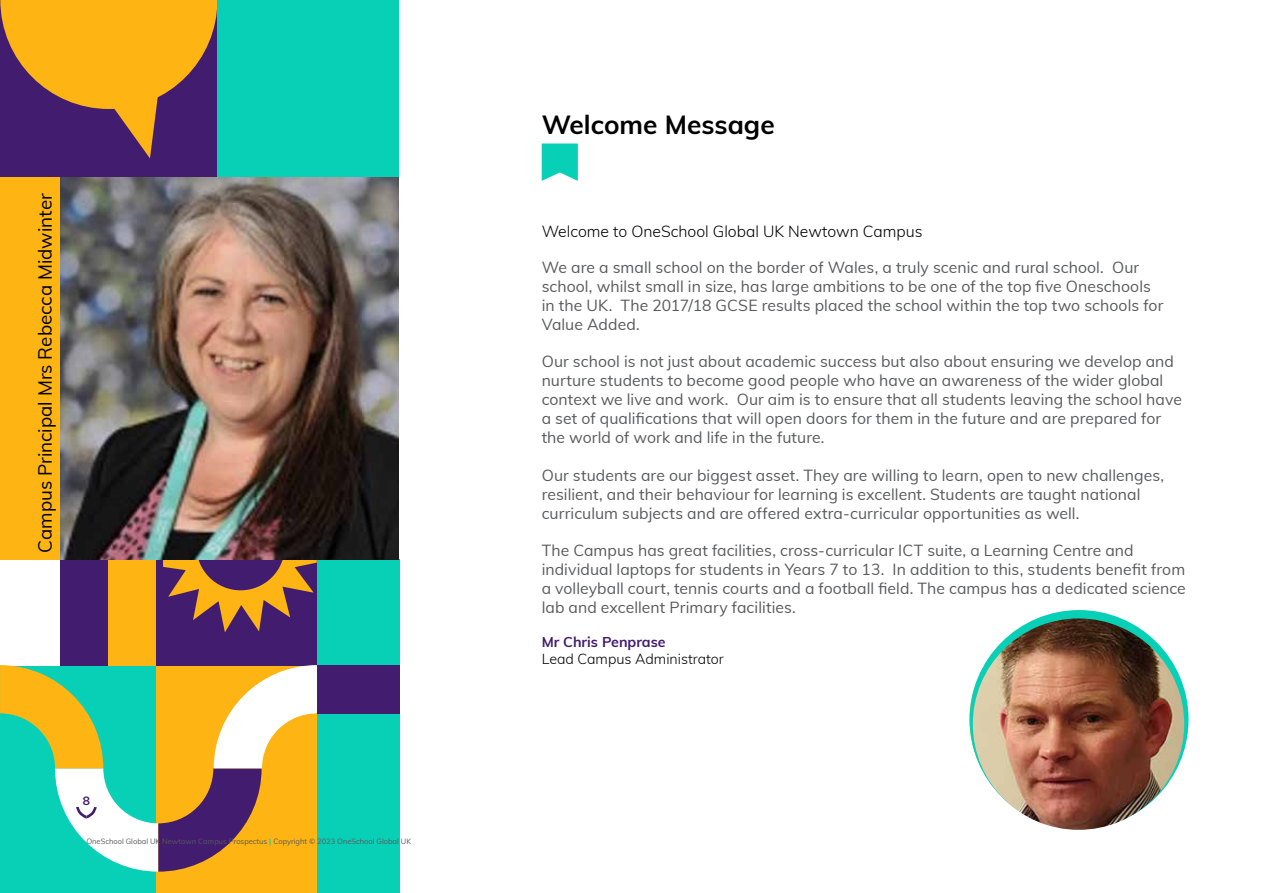
<style>
.page{position:relative;width:1263px;height:893px;background:#fff}
.page>*{position:absolute;margin:0;border:0;box-sizing:border-box;transform-origin:0 0}
.t1{font:700 26.25px "Muli";color:#000}
.t2{font:18.75px "Muli";color:#000}
.t3{font:15.75px/18.9px "Muli";letter-spacing:.005em;color:#58595b}
.t4{font:300 15.75px "Muli";color:#000}
.t5{font:300 14.25px "Muli";color:#000}
.t6{font:700 14.25px "Muli";color:#421c6e}
.t7{font:700 12px "Muli";color:#421c6e}
.t8{font:7.5px "Muli";color:#58595b}
.s1{font-weight:700;color:#08d0b6}
</style>
<div class="page">
<div style="left:0;top:0;width:217px;height:178px;background:#421c6e"></div>
<svg style="left:0;top:0;width:217px;height:158px"></svg>
<div style="left:217px;top:0;width:182px;height:178px;background:#08d0b6"></div>
<div style="left:0;top:178px;width:61px;height:383px;background:#feb413"></div>
<div style="left:155px;top:666px;width:162px;height:227px;background:#feb413"></div>
<div style="left:156px;top:559px;width:241px;height:107px;background:#421c6e"></div>
<div style="left:317px;top:559px;width:82px;height:334px;background:#08d0b6"></div>
<svg style="left:163px;top:560px;width:154px;height:72px"></svg>
<div style="left:0;top:666px;width:156px;height:227px;background:#08d0b6"></div>
<div style="left:0;top:560px;width:61px;height:105px;background:#fff"></div>
<div style="left:61px;top:560px;width:47px;height:106px;background:#421c6e"></div>
<div style="left:108px;top:559px;width:48px;height:107px;background:#feb413"></div>
<div style="left:317px;top:665px;width:82px;height:48px;background:#421c6e"></div>
<svg style="left:542px;top:144px;width:36px;height:37px"></svg>
<img style="left:61px;top:178px;width:338px;height:382px">
<svg style="left:969px;top:610px;width:219px;height:219px;background:#17d1b7"></svg>
<img style="left:973px;top:618px;width:211px;height:212px;border-radius:106px">
<svg style="left:0;top:665px;width:317px;height:207px"></svg>
<p class="t2" style="left:32px;top:553px;width:361px;rotate:-90deg">Campus Principal Mrs Rebecca Midwinter</p>
<p class="t7" style="left:83px;top:792px;width:9px">8</p>
<p class="t8" style="left:86px;top:836px;width:326px">OneSchool Global UK Newtown Campus Prospectus <span class="s1">|</span> Copyright © 2023 OneSchool Global UK</p>
<h1 class="t1" style="left:542px;top:106px;width:234px">Welcome Message</h1>
<p class="t4" style="left:542px;top:220px;width:382px">Welcome to OneSchool Global UK Newtown Campus</p>
<p class="t3" style="left:542px;top:257px;width:623px">We are a small school on the border of Wales, a truly scenic and rural school. Our school, whilst small in size, has large ambitions to be one of the top five Oneschools in the UK. The 2017/18 GCSE results placed the school within the top two schools for Value Added.</p>
<p class="t3" style="left:542px;top:352px;width:642px">Our school is not just about academic success but also about ensuring we develop and nurture students to become good people who have an awareness of the wider global context we live and work. Our aim is to ensure that all students leaving the school have a set of qualifications that will open doors for them in the future and are prepared for the world of work and life in the future.</p>
<p class="t3" style="left:542px;top:465px;width:624px">Our students are our biggest asset. They are willing to learn, open to new challenges, resilient, and their behaviour for learning is excellent. Students are taught national curriculum subjects and are offered extra-curricular opportunities as well.</p>
<p class="t3" style="left:542px;top:541px;width:646px">The Campus has great facilities, cross-curricular ICT suite, a Learning Centre and individual laptops for students in Years 7 to 13. In addition to this, students benefit from a volleyball court, tennis courts and a football field. The campus has a dedicated science lab and excellent Primary facilities.</p>
<p class="t6" style="left:542px;top:632px;width:125px">Mr Chris Penprase</p>
<p class="t5" style="left:542px;top:649px;width:184px">Lead Campus Administrator</p>
</div>
